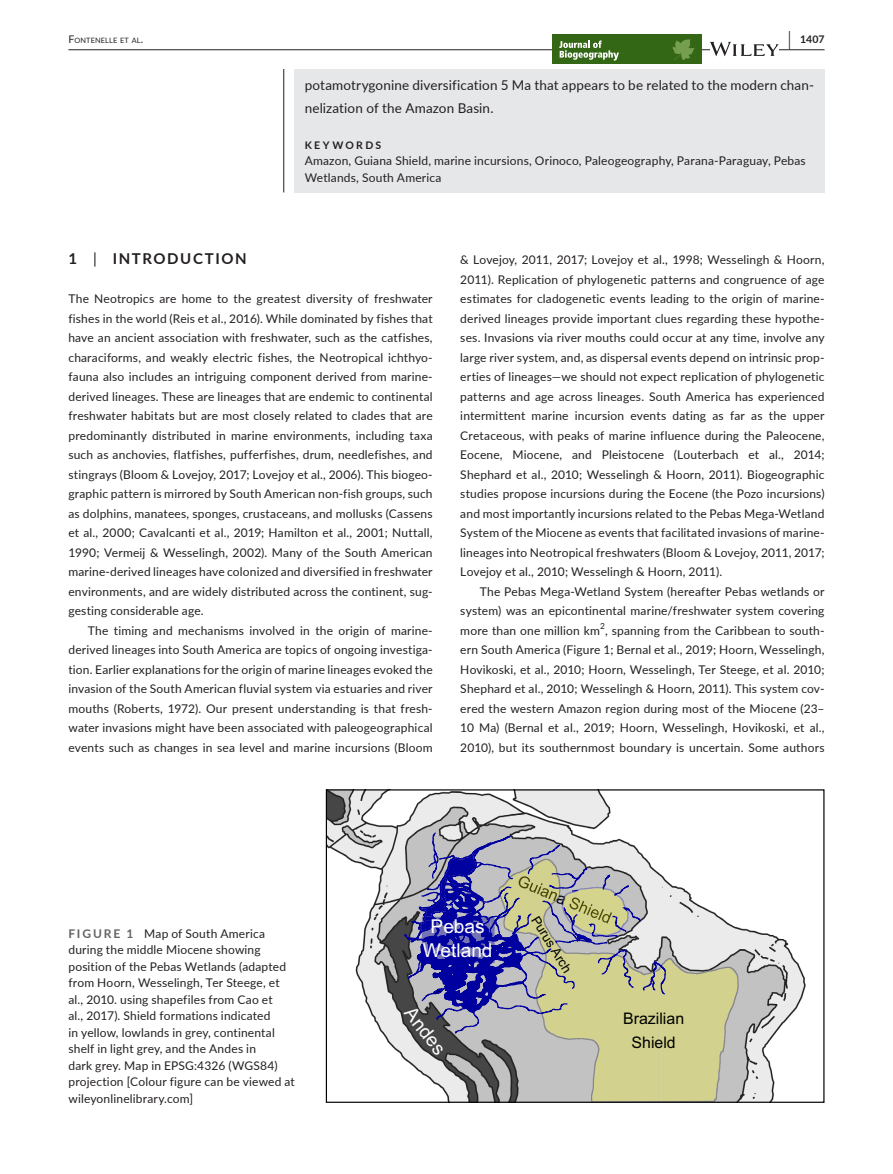
<style>
.page{position:relative;width:893px;height:1174px;background:#fff}
.page>*{position:absolute;margin:0;border:0;box-sizing:border-box;transform-origin:0 0}
.t1{font:19.05px/23.9px "Arial";color:#fff;text-align:center}
.t2{font:19.05px "Arial";color:#fdfdfd}
.t3{font:15.9px/23.9px "Arial";color:#000;text-align:center}
.t4{font:700 15px "Lato";letter-spacing:.105em;color:#231f20}
.t5{font:13.5px/22.5px "Lato";letter-spacing:.01em;color:#231f20}
.t6{font:13.05px "Arial";color:#000}
.t7{font:12px/19.5px "Lato";letter-spacing:.015em;color:#231f20;text-align:justify}
.t8{font:700 10.5px "Lato";letter-spacing:.215em;color:#231f20}
.t9{font:7.35px "Lato";letter-spacing:.025em;color:#231f20}
.s1{font-size:10.5px}
.s2{font-size:19.5px}
.s3{font-weight:400}
.s4{font-weight:700;color:#636366}
</style>
<div class="page">
<hr style="left:68px;top:49px;width:756px;height:1px;background:#231f20">
<div style="left:667px;top:34px;width:34px;height:30px;background:#346715"></div>
<div style="left:553px;top:34px;width:114px;height:30px;background:#346715"></div>
<svg style="left:673px;top:39px;width:22px;height:21px"></svg>
<svg style="left:559px;top:41px;width:60px;height:20px"></svg>
<svg style="left:710px;top:42px;width:69px;height:14px"></svg>
<div style="left:294px;top:69px;width:530px;height:123px;background:#e6e7e9"></div>
<hr style="left:283px;top:69px;width:1px;height:123px;background:#231f20">
<img style="left:328px;top:791px;width:478px;height:309px">
<img style="left:704px;top:1092px;width:21px;height:8px">
<img style="left:658px;top:1092px;width:46px;height:8px">
<svg style="left:591px;top:1102px;width:76px;height:1px"></svg>
<img style="left:502px;top:901px;width:236px;height:191px">
<img style="left:666px;top:973px;width:71px;height:5px">
<img style="left:729px;top:992px;width:7px;height:20px">
<img style="left:592px;top:1039px;width:2px;height:48px">
<img style="left:703px;top:1051px;width:34px;height:36px">
<svg style="left:404px;top:826px;width:262px;height:212px;background:#9e9eaa"></svg>
<p class="t9" style="left:68px;top:35px;width:76px"><span class="s1">F</span>ONTENELLE ET AL<span class="s1">.</span></p>
<p class="t8" style="left:789px;top:31px;width:37px"><span class="s2">|</span> 1407</p>
<p class="t5" style="left:305px;top:74px;width:511px">potamotrygonine diversification 5 Ma that appears to be related to the modern chan&shy;nelization of the Amazon Basin.</p>
<p class="t8" style="left:305px;top:137px;width:78px">KEYWORDS</p>
<p class="t7" style="left:305px;top:152px;width:502px;line-height:16.5px">Amazon, Guiana Shield, marine incursions, Orinoco, Paleogeography, Parana-Paraguay, Pebas<br>Wetlands, South America</p>
<p class="t4" style="left:68px;top:248px;width:180px">1 <span class="s3">|</span> INTRODUCTION</p>
<p class="t7" style="left:68px;top:288px;width:366px">The Neotropics are home to the greatest diversity of freshwater fishes in the world (Reis et al., 2016). While dominated by fishes that have an ancient association with freshwater, such as the catfishes, characiforms, and weakly electric fishes, the Neotropical ichthyo&shy;fauna also includes an intriguing component derived from marine&shy;derived lineages. These are lineages that are endemic to continental freshwater habitats but are most closely related to clades that are predominantly distributed in marine environments, including taxa such as anchovies, flatfishes, pufferfishes, drum, needlefishes, and stingrays (Bloom &amp; Lovejoy, 2017; Lovejoy et al., 2006). This biogeo&shy;graphic pattern is mirrored by South American non-fish groups, such as dolphins, manatees, sponges, crustaceans, and mollusks (Cassens et al., 2000; Cavalcanti et al., 2019; Hamilton et al., 2001; Nuttall, 1990; Vermeij &amp; Wesselingh, 2002). Many of the South American marine-derived lineages have colonized and diversified in freshwater environments, and are widely distributed across the continent, sug&shy;gesting considerable age.</p>
<p class="t7" style="left:68px;top:620px;width:366px;text-indent:20px">The timing and mechanisms involved in the origin of marine&shy;derived lineages into South America are topics of ongoing investiga&shy;tion. Earlier explanations for the origin of marine lineages evoked the invasion of the South American fluvial system via estuaries and river mouths (Roberts, 1972). Our present understanding is that fresh&shy;water invasions might have been associated with paleogeographical events such as changes in sea level and marine incursions (Bloom</p>
<p class="t7" style="left:460px;top:249px;width:366px">&amp; Lovejoy, 2011, 2017; Lovejoy et al., 1998; Wesselingh &amp; Hoorn, 2011). Replication of phylogenetic patterns and congruence of age estimates for cladogenetic events leading to the origin of marine&shy;derived lineages provide important clues regarding these hypothe&shy;ses. Invasions via river mouths could occur at any time, involve any large river system, and, as dispersal events depend on intrinsic prop&shy;erties of lineages—we should not expect replication of phylogenetic patterns and age across lineages. South America has experienced intermittent marine incursion events dating as far as the upper Cretaceous, with peaks of marine influence during the Paleocene, Eocene, Miocene, and Pleistocene (Louterbach et al., 2014; Shephard et al., 2010; Wesselingh &amp; Hoorn, 2011). Biogeographic studies propose incursions during the Eocene (the Pozo incursions) and most importantly incursions related to the Pebas Mega-Wetland System of the Miocene as events that facilitated invasions of marine&shy;lineages into Neotropical freshwaters (Bloom &amp; Lovejoy, 2011, 2017; Lovejoy et al., 2010; Wesselingh &amp; Hoorn, 2011).</p>
<p class="t7" style="left:460px;top:581px;width:366px;text-indent:20px">The Pebas Mega-Wetland System (hereafter Pebas wetlands or system) was an epicontinental marine/freshwater system covering more than one million km<sup>2</sup>, spanning from the Caribbean to south&shy;ern South America (Figure 1; Bernal et al., 2019; Hoorn, Wesselingh, Hovikoski, et al., 2010; Hoorn, Wesselingh, Ter Steege, et al. 2010; Shephard et al., 2010; Wesselingh &amp; Hoorn, 2011). This system cov&shy;ered the western Amazon region during most of the Miocene (23– 10 Ma) (Bernal et al., 2019; Hoorn, Wesselingh, Hovikoski, et al., 2010), but its southernmost boundary is uncertain. Some authors</p>
<p class="t7" style="left:68px;top:924px;width:228px;line-height:16.5px;text-align:left"><span class="s4">FIGURE 1</span> Map of South America during the middle Miocene showing position of the Pebas Wetlands (adapted from Hoorn, Wesselingh, Ter Steege, et al., 2010. using shapefiles from Cao et<br>al., 2017). Shield formations indicated<br>in yellow, lowlands in grey, continental shelf in light grey, and the Andes in<br>dark grey. Map in EPSG:4326 (WGS84) projection [Colour figure can be viewed at wileyonlinelibrary.com]</p>
<h1 class="t1" style="left:423px;top:914px;width:71px">Pebas<br>Wetland</h1>
<h1 class="t2" style="left:419px;top:1001px;width:56px;rotate:52deg">Andes</h1>
<p class="t6" style="left:542px;top:912px;width:65px;rotate:58deg">Purus Arch</p>
<h2 class="t3" style="left:623px;top:1006px;width:63px">Brazilian<br>Shield</h2>
</div>
